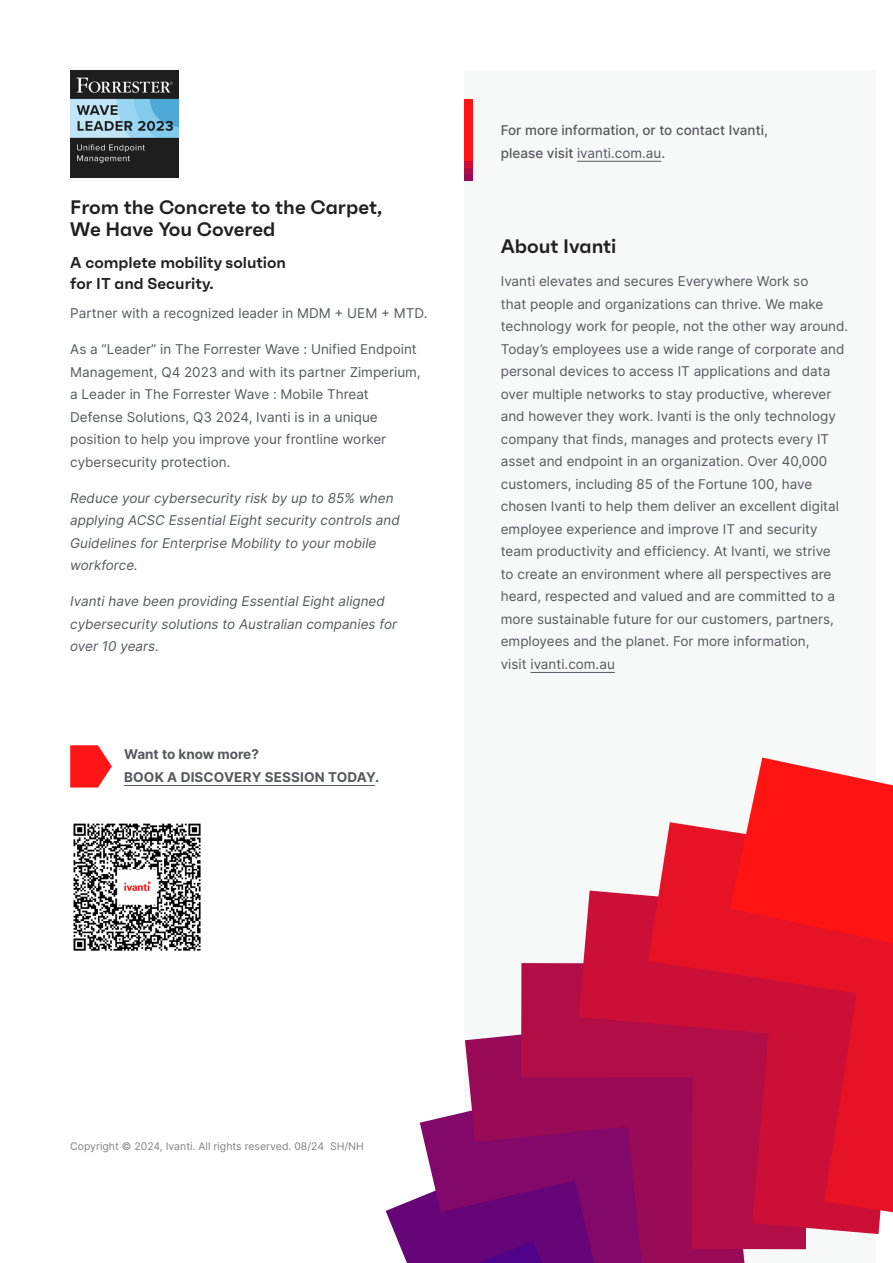
<style>
.page{position:relative;width:893px;height:1263px;background:#fff}
.page>*{position:absolute;margin:0;border:0;box-sizing:border-box;transform-origin:0 0}
.Heading_1{font:600 19.5px/22.5px "Faktum";color:#231f20}
.Heading_2{font:600 15.75px/21px "Faktum";color:#231f20}
.t1{font:13.5px/22.5px "Inter";color:#555960}
.t2{font:italic 13.5px/22.5px "Inter";color:#555960}
.t3{font:500 13.5px/22.5px "Inter";color:#555960}
.t4{font:700 13.5px/22.5px "Inter";letter-spacing:.01em;color:#555960}
.Footer_text{font:10.5px "Inter";color:#848182}
.s1{font-weight:400}
</style>
<div class="page">
<div style="left:465px;top:70px;width:411px;height:1193px;background:#f7f8f8"></div>
<svg style="left:386px;top:1197px;width:34px;height:66px"></svg>
<svg style="left:420px;top:1112px;width:45px;height:151px;background:#852480"></svg>
<svg style="left:465px;top:1034px;width:279px;height:229px;background:#860e6a"></svg>
<svg style="left:521px;top:963px;width:285px;height:286px;background:#950a5a"></svg>
<svg style="left:579px;top:890px;width:314px;height:344px;background:#af1652"></svg>
<svg style="left:648px;top:822px;width:245px;height:390px;background:#cd1439"></svg>
<svg style="left:730px;top:757px;width:163px;height:186px;background:#fb2f32"></svg>
<hr style="left:124px;top:785px;width:251px;height:1px;background:#555960">
<div style="left:465px;top:99px;width:8px;height:82px;background:#ff1515"></div>
<div style="left:465px;top:174px;width:8px;height:7px;background:#990a57"></div>
<div style="left:465px;top:168px;width:8px;height:6px;background:#b30d47"></div>
<div style="left:465px;top:161px;width:8px;height:7px;background:#cc0f36"></div>
<hr style="left:577px;top:161px;width:84px;height:1px;background:#555960">
<svg style="left:70px;top:745px;width:42px;height:42px"></svg>
<hr style="left:530px;top:672px;width:85px;height:1px;background:#555960">
<img style="left:73px;top:823px;width:128px;height:128px">
<img style="left:71px;top:70px;width:107px;height:108px">
<p class="Heading_1" style="left:70px;top:195px;width:314px">From the Concrete to the Carpet,<br>We Have You Covered</p>
<p class="Heading_2" style="left:70px;top:252px;width:217px">A complete mobility solution for IT and Security.</p>
<p class="t1" style="left:70px;top:302px;width:359px">Partner with a recognized leader in MDM + UEM + MTD.</p>
<p class="t1" style="left:70px;top:338px;width:352px">As a “Leader” in The Forrester Wave : Unified Endpoint Management, Q4 2023 and with its partner Zimperium, a Leader in The Forrester Wave : Mobile Threat Defense Solutions, Q3 2024, Ivanti is in a unique position to help you improve your frontline worker cybersecurity protection.</p>
<p class="t2" style="left:70px;top:486px;width:331px">Reduce your cybersecurity risk by up to 85% when applying ACSC Essential Eight security controls and Guidelines for Enterprise Mobility to your mobile workforce.</p>
<p class="t2" style="left:70px;top:590px;width:328px">Ivanti have been providing Essential Eight aligned cybersecurity solutions to Australian companies for over 10 years.</p>
<p class="t4" style="left:124px;top:743px;width:256px">Want to know more?<br>BOOK A DISCOVERY SESSION TODAY.</p>
<p class="t3" style="left:501px;top:119px;width:269px">For more information, or to contact Ivanti, please visit <span class="s1">ivanti.com.au</span>.</p>
<p class="Heading_1" style="left:501px;top:234px;width:117px">About Ivanti</p>
<p class="t1" style="left:501px;top:270px;width:349px">Ivanti elevates and secures Everywhere Work so<br>that people and organizations can thrive. We make technology work for people, not the other way around.<br>Today’s employees use a wide range of corporate and personal devices to access IT applications and data over multiple networks to stay productive, wherever and however they work. Ivanti is the only technology company that finds, manages and protects every IT asset and endpoint in an organization. Over 40,000 customers, including 85 of the Fortune 100, have chosen Ivanti to help them deliver an excellent digital employee experience and improve IT and security team productivity and efficiency. At Ivanti, we strive<br>to create an environment where all perspectives are heard, respected and valued and are committed to a more sustainable future for our customers, partners, employees and the planet. For more information,<br>visit ivanti.com.au</p>
<p class="Footer_text" style="left:70px;top:1138px;width:295px">Copyright © 2024, Ivanti. All rights reserved. 08/24 SH/NH</p>
</div>
